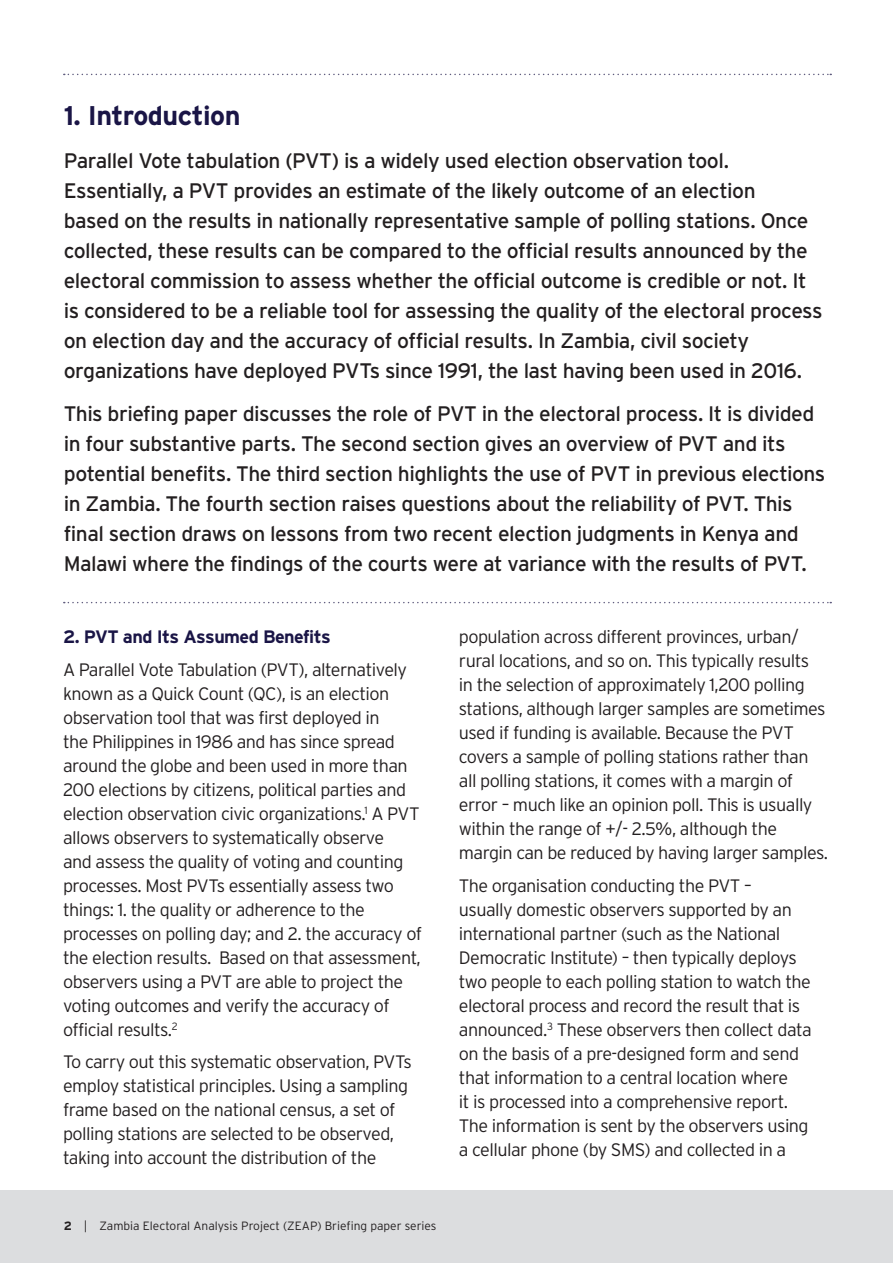
<style>
.page{position:relative;width:893px;height:1263px;background:#fff}
.page>*{position:absolute;margin:0;border:0;box-sizing:border-box;transform-origin:0 0}
.t1{font:700 27px "Interstate";letter-spacing:-.02em;color:#1a1546}
.t2{font:21px/30px "Interstate";letter-spacing:-.025em;color:#231f20}
.t3{font:300 18px/24px "Interstate";letter-spacing:-.03em;color:#231f20}
.t4{font:700 18px "Interstate";letter-spacing:-.03em;color:#1a1546}
.t5{font:300 12px "Interstate";color:#231f20}
.s1{font-weight:700}
</style>
<div class="page">
<div style="left:0;top:1191px;width:893px;height:72px;background:#dcdddf"></div>
<svg style="left:64px;top:74px;width:767px;height:1px"></svg>
<svg style="left:64px;top:602px;width:767px;height:1px"></svg>
<h1 class="t1" style="left:64px;top:101px;width:178px">1. Introduction</h1>
<p class="t2" style="left:64px;top:145px;width:760px">Parallel Vote tabulation (PVT) is a widely used election observation tool.<br>Essentially, a PVT provides an estimate of the likely outcome of an election<br>based on the results in nationally representative sample of polling stations. Once collected, these results can be compared to the official results announced by the electoral commission to assess whether the official outcome is credible or not. It is considered to be a reliable tool for assessing the quality of the electoral process on election day and the accuracy of official results. In Zambia, civil society organizations have deployed PVTs since 1991, the last having been used in 2016.</p>
<p class="t2" style="left:64px;top:398px;width:763px">This briefing paper discusses the role of PVT in the electoral process. It is divided in four substantive parts. The second section gives an overview of PVT and its potential benefits. The third section highlights the use of PVT in previous elections in Zambia. The fourth section raises questions about the reliability of PVT. This final section draws on lessons from two recent election judgments in Kenya and Malawi where the findings of the courts were at variance with the results of PVT.</p>
<p class="t4" style="left:63px;top:627px;width:269px">2. PVT and Its Assumed Benefits</p>
<p class="t3" style="left:63px;top:657px;width:361px">A Parallel Vote Tabulation (PVT), alternatively known as a Quick Count (QC), is an election observation tool that was first deployed in<br>the Philippines in 1986 and has since spread around the globe and been used in more than 200 elections by citizens, political parties and election observation civic organizations.<sup>1</sup> A PVT allows observers to systematically observe<br>and assess the quality of voting and counting processes. Most PVTs essentially assess two things: 1. the quality or adherence to the processes on polling day; and 2. the accuracy of the election results. Based on that assessment, observers using a PVT are able to project the voting outcomes and verify the accuracy of official results.<sup>2</sup></p>
<p class="t3" style="left:63px;top:1050px;width:350px">To carry out this systematic observation, PVTs employ statistical principles. Using a sampling frame based on the national census, a set of polling stations are selected to be observed, taking into account the distribution of the</p>
<p class="t5" style="left:64px;top:1219px;width:374px"><span class="s1">2</span> | Zambia Electoral Analysis Project (ZEAP) Briefing paper series</p>
<p class="t3" style="left:459px;top:625px;width:371px">population across different provinces, urban/ rural locations, and so on. This typically results<br>in the selection of approximately 1,200 polling stations, although larger samples are sometimes used if funding is available. Because the PVT covers a sample of polling stations rather than all polling stations, it comes with a margin of error – much like an opinion poll. This is usually within the range of +/- 2.5%, although the margin can be reduced by having larger samples.</p>
<p class="t3" style="left:459px;top:873px;width:354px">The organisation conducting the PVT –<br>usually domestic observers supported by an international partner (such as the National Democratic Institute) – then typically deploys two people to each polling station to watch the electoral process and record the result that is announced.<sup>3</sup> These observers then collect data on the basis of a pre-designed form and send that information to a central location where<br>it is processed into a comprehensive report.<br>The information is sent by the observers using a cellular phone (by SMS) and collected in a</p>
</div>
